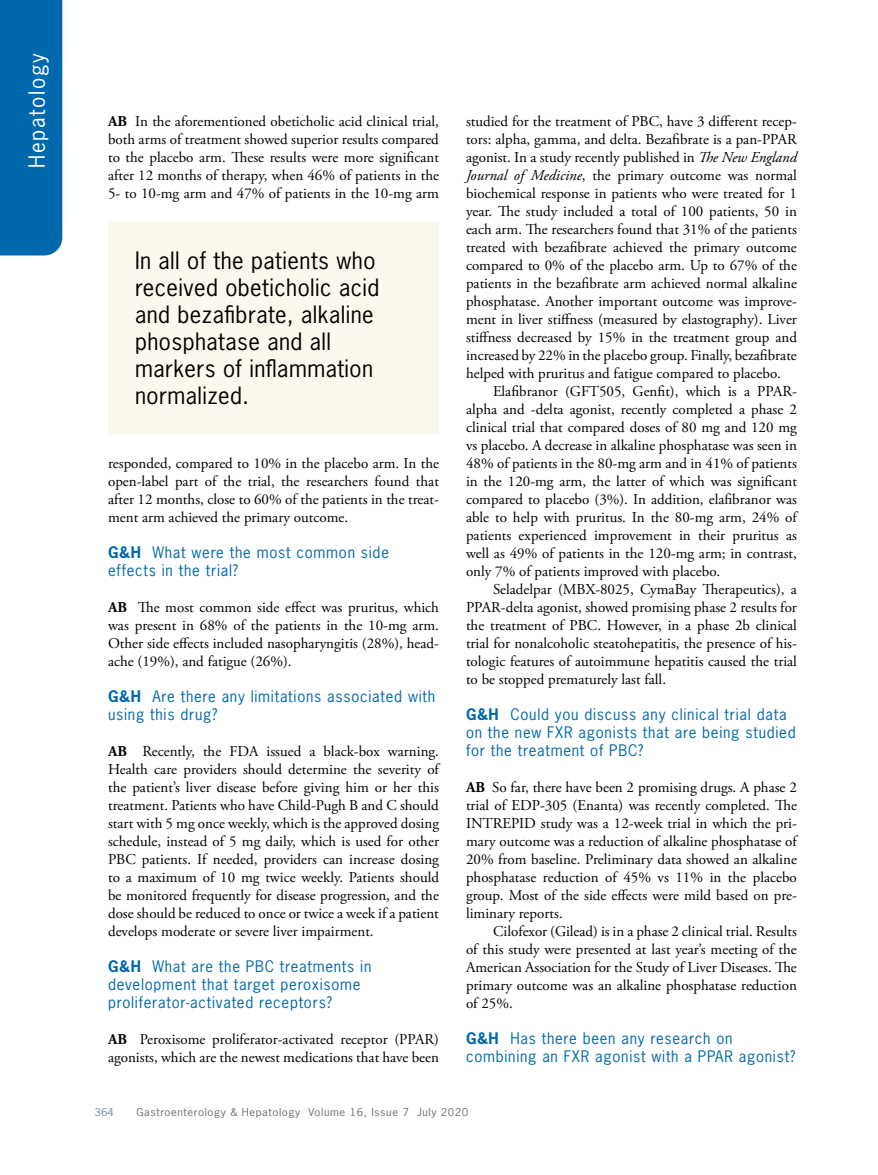
<style>
.page{position:relative;width:878px;height:1175px;background:#fff}
.page>*{position:absolute;margin:0;border:0;box-sizing:border-box;transform-origin:0 0}
.t1{font:22.5px/27px "News Gothic Std";letter-spacing:.02em;color:#000}
.t2{font:21px "News Gothic Std";letter-spacing:.08em;color:#fff}
.t3{font:15px/18px "Adobe Garamond Pro";color:#000;text-align:justify}
.t4{font:15px/18px "News Gothic Std";letter-spacing:.05em;color:#0068ac}
.t5{font:10.2px "News Gothic Std";letter-spacing:.05em;color:#6d6e71;scale:1.11 1}
.t6{font:10.2px "News Gothic Std";color:#738ba5;scale:1.11 1}
.s1{font-weight:700}
.s2{font-style:italic}
</style>
<div class="page">
<div style="left:0;top:0;width:62px;height:255px;background:#0068ac"></div>
<div style="left:108px;top:220px;width:331px;height:214px;background:#fbf9ed"></div>
<h2 class="t2" style="left:23px;top:168px;width:116px;rotate:-90deg">Hepatology</h2>
<p class="t3" style="left:108px;top:113px;width:332px"><span class="s1">AB</span> In the aforementioned obeticholic acid clinical trial, both arms of treatment showed superior results compared to the placebo arm. These results were more significant after 12 months of therapy, when 46% of patients in the 5- to 10-mg arm and 47% of patients in the 10-mg arm</p>
<h1 class="t1" style="left:135px;top:247px;width:246px">In all of the patients who received obeticholic acid and bezafibrate, alkaline phosphatase and all markers of inflammation normalized.</h1>
<p class="t3" style="left:108px;top:455px;width:332px">responded, compared to 10% in the placebo arm. In the open-label part of the trial, the researchers found that after 12 months, close to 60% of the patients in the treat&shy;ment arm achieved the primary outcome.</p>
<p class="t4" style="left:108px;top:543px;width:282px"><span class="s1">G&amp;H</span> What were the most common side effects in the trial?</p>
<p class="t3" style="left:108px;top:599px;width:332px"><span class="s1">AB</span> The most common side effect was pruritus, which was present in 68% of the patients in the 10-mg arm.<br>Other side effects included nasopharyngitis (28%), head&shy;ache (19%), and fatigue (26%).</p>
<p class="t4" style="left:108px;top:687px;width:329px"><span class="s1">G&amp;H</span> Are there any limitations associated with using this drug?</p>
<p class="t3" style="left:108px;top:743px;width:332px"><span class="s1">AB</span> Recently, the FDA issued a black-box warning.<br>Health care providers should determine the severity of the patient’s liver disease before giving him or her this treatment. Patients who have Child-Pugh B and C should start with 5 mg once weekly, which is the approved dosing schedule, instead of 5 mg daily, which is used for other PBC patients. If needed, providers can increase dosing to a maximum of 10 mg twice weekly. Patients should be monitored frequently for disease progression, and the dose should be reduced to once or twice a week if a patient develops moderate or severe liver impairment.</p>
<p class="t4" style="left:108px;top:957px;width:265px"><span class="s1">G&amp;H</span> What are the PBC treatments in development that target peroxisome proliferator-activated receptors?</p>
<p class="t3" style="left:108px;top:1031px;width:332px"><span class="s1">AB</span> Peroxisome proliferator-activated receptor (PPAR) agonists, which are the newest medications that have been</p>
<p class="t3" style="left:466px;top:113px;width:332px">studied for the treatment of PBC, have 3 different recep&shy;tors: alpha, gamma, and delta. Bezafibrate is a pan-PPAR agonist. In a study recently published in <span class="s2">The New England Journal of Medicine</span>, the primary outcome was normal biochemical response in patients who were treated for 1 year. The study included a total of 100 patients, 50 in each arm. The researchers found that 31% of the patients treated with bezafibrate achieved the primary outcome compared to 0% of the placebo arm. Up to 67% of the patients in the bezafibrate arm achieved normal alkaline phosphatase. Another important outcome was improve&shy;ment in liver stiffness (measured by elastography). Liver stiffness decreased by 15% in the treatment group and increased by 22% in the placebo group. Finally, bezafibrate helped with pruritus and fatigue compared to placebo.</p>
<p class="t3" style="left:466px;top:383px;width:332px;text-indent:27px">Elafibranor (GFT505, Genfit), which is a PPAR&shy;alpha and -delta agonist, recently completed a phase 2 clinical trial that compared doses of 80 mg and 120 mg vs placebo. A decrease in alkaline phosphatase was seen in 48% of patients in the 80-mg arm and in 41% of patients in the 120-mg arm, the latter of which was significant compared to placebo (3%). In addition, elafibranor was able to help with pruritus. In the 80-mg arm, 24% of patients experienced improvement in their pruritus as well as 49% of patients in the 120-mg arm; in contrast, only 7% of patients improved with placebo.</p>
<p class="t3" style="left:466px;top:581px;width:332px;text-indent:27px">Seladelpar (MBX-8025, CymaBay Therapeutics), a PPAR-delta agonist, showed promising phase 2 results for the treatment of PBC. However, in a phase 2b clinical trial for nonalcoholic steatohepatitis, the presence of his&shy;tologic features of autoimmune hepatitis caused the trial to be stopped prematurely last fall.</p>
<p class="t4" style="left:466px;top:705px;width:331px"><span class="s1">G&amp;H</span> Could you discuss any clinical trial data on the new FXR agonists that are being studied for the treatment of PBC?</p>
<p class="t3" style="left:466px;top:779px;width:332px"><span class="s1">AB</span> So far, there have been 2 promising drugs. A phase 2 trial of EDP-305 (Enanta) was recently completed. The INTREPID study was a 12-week trial in which the pri&shy;mary outcome was a reduction of alkaline phosphatase of 20% from baseline. Preliminary data showed an alkaline phosphatase reduction of 45% vs 11% in the placebo group. Most of the side effects were mild based on pre&shy;liminary reports.</p>
<p class="t3" style="left:466px;top:923px;width:332px;text-indent:27px">Cilofexor (Gilead) is in a phase 2 clinical trial. Results of this study were presented at last year’s meeting of the American Association for the Study of Liver Diseases. The primary outcome was an alkaline phosphatase reduction of 25%.</p>
<p class="t4" style="left:466px;top:1029px;width:331px"><span class="s1">G&amp;H</span> Has there been any research on combining an FXR agonist with a PPAR agonist?</p>
<p class="t6" style="left:94px;top:1105px;width:19px">364</p>
<p class="t5" style="left:136px;top:1105px;width:300px">Gastroenterology &amp; Hepatology Volume 16, Issue 7 July 2020</p>
</div>
